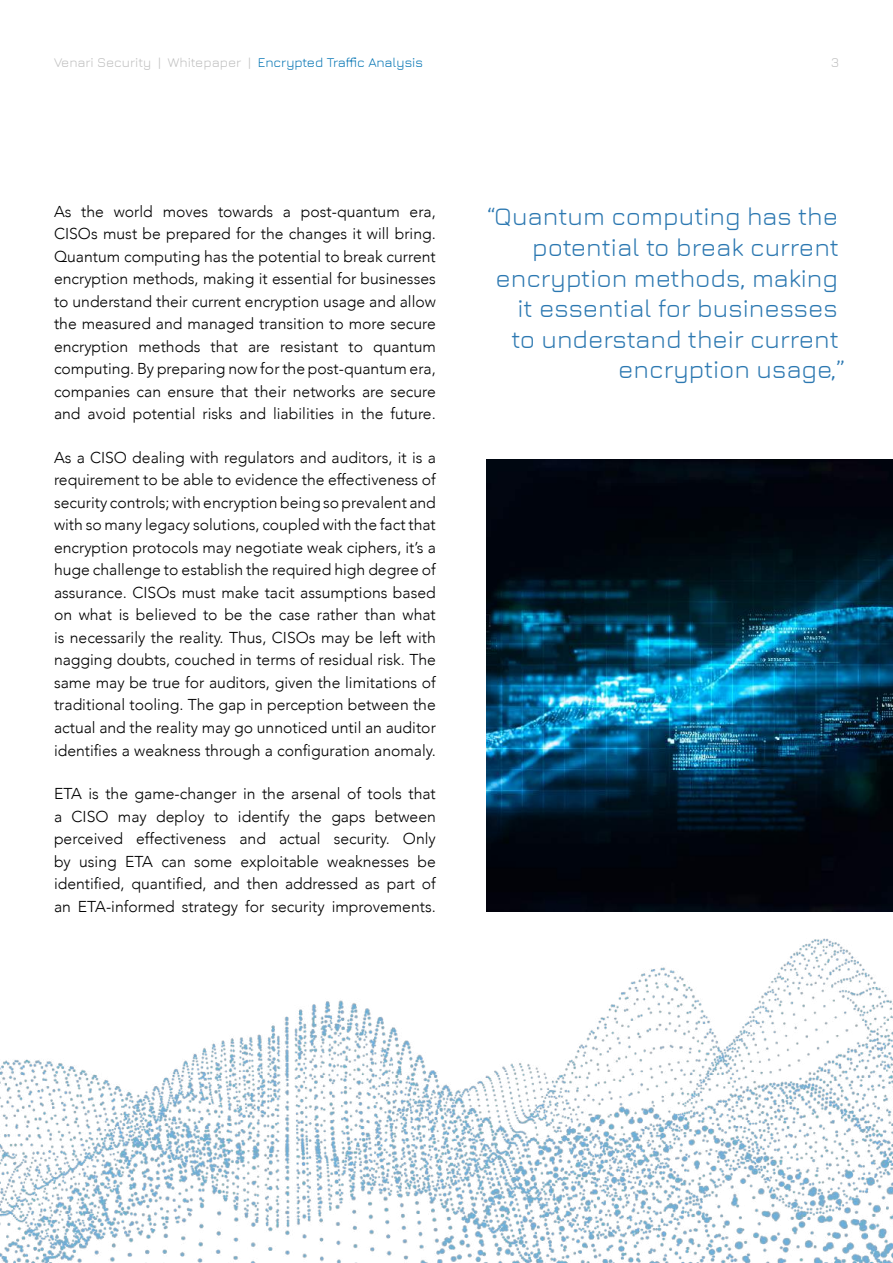
<style>
.page{position:relative;width:893px;height:1263px;background:#fff}
.page>*{position:absolute;margin:0;border:0;box-sizing:border-box;transform-origin:0 0}
.t1{font:25.5px "Jura";color:#2c78b1}
.t2{font:300 15.75px/22.5px "Avenir";color:#000;text-align:justify}
.t3{font:13.5px "Jura";color:#bfbfbf}
.s1{color:#0073b3}
</style>
<div class="page">
<img style="left:0;top:788px;width:893px;height:475px">
<img style="left:487px;top:459px;width:406px;height:453px">
<p class="t3" style="left:54px;top:53px;width:370px">Venari Security | Whitepaper | <span class="s1">Encrypted Traffic Analysis</span></p>
<p class="t3" style="left:831px;top:53px;width:9px">3</p>
<p class="t2" style="left:54px;top:200px;width:383px">As the world moves towards a post-quantum era, CISOs must be prepared for the changes it will bring.<br>Quantum computing has the potential to break current encryption methods, making it essential for businesses to understand their current encryption usage and allow the measured and managed transition to more secure encryption methods that are resistant to quantum computing. By preparing now for the post-quantum era, companies can ensure that their networks are secure and avoid potential risks and liabilities in the future.</p>
<p class="t2" style="left:54px;top:446px;width:383px">As a CISO dealing with regulators and auditors, it is a requirement to be able to evidence the effectiveness of security controls; with encryption being so prevalent and with so many legacy solutions, coupled with the fact that encryption protocols may negotiate weak ciphers, it’s a huge challenge to establish the required high degree of assurance. CISOs must make tacit assumptions based on what is believed to be the case rather than what is necessarily the reality. Thus, CISOs may be left with nagging doubts, couched in terms of residual risk. The same may be true for auditors, given the limitations of traditional tooling. The gap in perception between the actual and the reality may go unnoticed until an auditor identifies a weakness through a configuration anomaly.</p>
<p class="t2" style="left:54px;top:783px;width:383px">ETA is the game-changer in the arsenal of tools that a CISO may deploy to identify the gaps between perceived effectiveness and actual security. Only by using ETA can some exploitable weaknesses be identified, quantified, and then addressed as part of an ETA-informed strategy for security improvements.</p>
<h1 class="t1" style="left:487px;top:198px;width:352px">“Quantum computing has the</h1>
<h1 class="t1" style="left:532px;top:229px;width:308px">potential to break current</h1>
<h1 class="t1" style="left:495px;top:259px;width:344px">encryption methods, making</h1>
<h1 class="t1" style="left:517px;top:290px;width:322px">it essential for businesses</h1>
<h1 class="t1" style="left:512px;top:321px;width:329px">to understand their current</h1>
<h1 class="t1" style="left:618px;top:351px;width:229px">encryption usage,”</h1>
</div>
